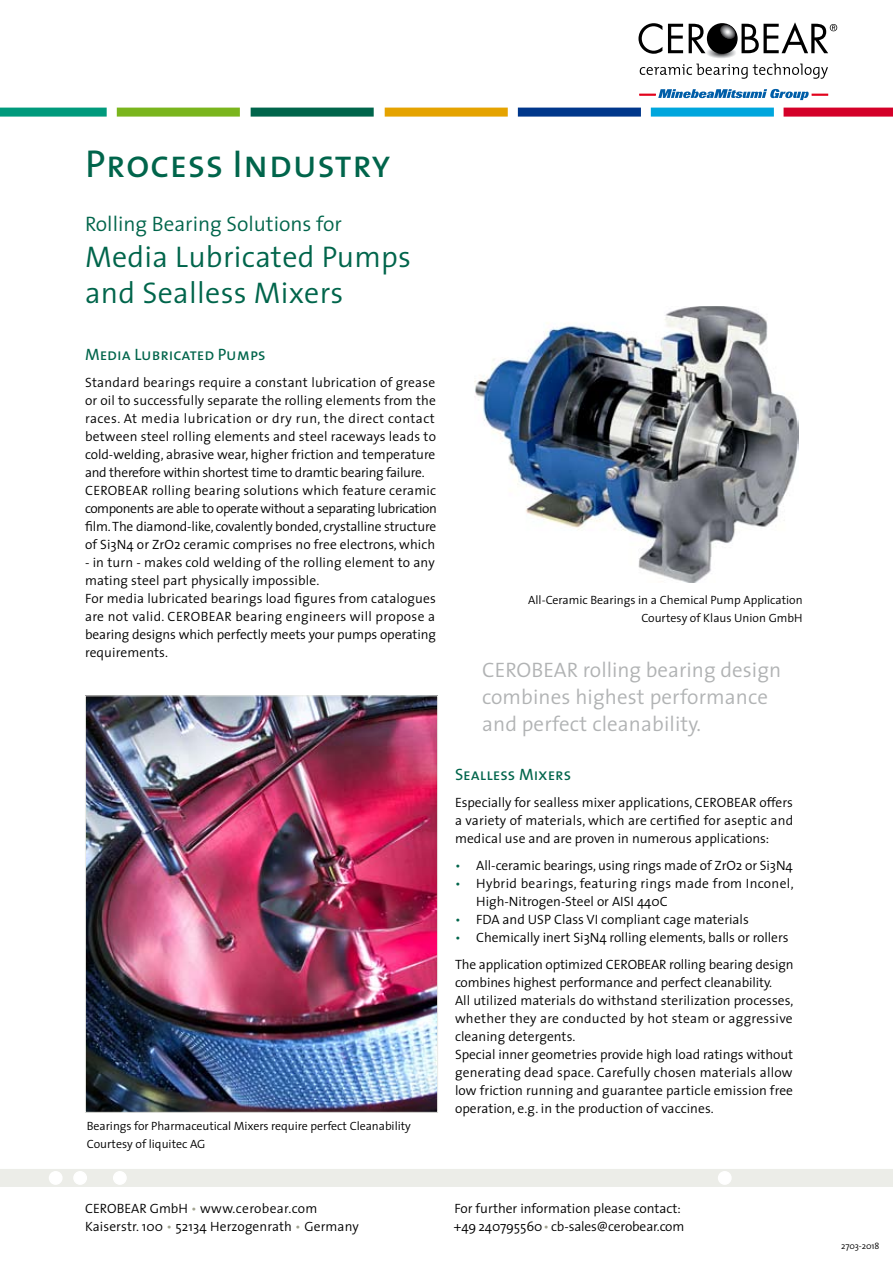
<style>
.page{position:relative;width:893px;height:1263px;background:#fff}
.page>*{position:absolute;margin:0;border:0;box-sizing:border-box;transform-origin:0 0}
.t1{font:39px "The Sans Caps";letter-spacing:.01em;color:#00654b}
.t2{font:300 30px/36px "The Sans";letter-spacing:.01em;color:#00654b}
.t3{font:300 21px/27px "The Sans";letter-spacing:.005em;color:#b1b3b4}
.t4{font:300 21px "The Sans";color:#00654b}
.t5{font:16.5px "The Sans Caps";color:#00654b}
.t6{font:300 13.5px/18px "The Sans";letter-spacing:.005em;color:#000}
.t7{font:300 13.5px/18px "The Sans";letter-spacing:.025em;color:#000}
.t8{font:300 12px/18px "The Sans";color:#000;text-align:right}
.t9{font:300 9px "The Sans";letter-spacing:-.01em;color:#000}
.s1{color:#00654b}
.s2{color:#a1a28f}
</style>
<div class="page">
<img style="left:474px;top:306px;width:324px;height:276px">
<div style="left:0;top:1169px;width:893px;height:18px;background:#ecede8"></div>
<div style="left:50px;top:1172px;width:12px;height:12px;background:#fff;border-radius:50%"></div>
<div style="left:49px;top:1171px;width:14px;height:14px;border:2px solid #fff;border-radius:50%"></div>
<div style="left:74px;top:1172px;width:12px;height:12px;background:#fff;border-radius:50%"></div>
<div style="left:73px;top:1171px;width:14px;height:14px;border:2px solid #fff;border-radius:50%"></div>
<div style="left:114px;top:1172px;width:12px;height:12px;background:#fff;border-radius:50%"></div>
<div style="left:113px;top:1171px;width:14px;height:14px;border:2px solid #fff;border-radius:50%"></div>
<div style="left:719px;top:1172px;width:12px;height:12px;background:#fff;border-radius:50%"></div>
<div style="left:718px;top:1171px;width:14px;height:14px;border:2px solid #fff;border-radius:50%"></div>
<img style="left:87px;top:697px;width:349px;height:414px">
<div style="left:85px;top:695px;width:353px;height:418px;border:1px solid #ecede8"></div>
<div style="left:0;top:108px;width:107px;height:9px;background:#009a7c"></div>
<div style="left:117px;top:108px;width:123px;height:9px;background:#7ab51d"></div>
<div style="left:251px;top:108px;width:123px;height:9px;background:#00654b"></div>
<div style="left:518px;top:108px;width:123px;height:9px;background:#00378b"></div>
<div style="left:651px;top:108px;width:123px;height:9px;background:#00a6dd"></div>
<div style="left:784px;top:108px;width:109px;height:9px;background:#d40028"></div>
<div style="left:385px;top:108px;width:123px;height:9px;background:#e5a300"></div>
<svg style="left:638px;top:23px;width:24px;height:31px"></svg>
<svg style="left:668px;top:24px;width:15px;height:29px"></svg>
<svg style="left:689px;top:24px;width:16px;height:29px"></svg>
<svg style="left:640px;top:64px;width:188px;height:15px"></svg>
<svg style="left:640px;top:89px;width:188px;height:11px"></svg>
<div style="left:706px;top:47px;width:30px;height:11px;background:#f3f4f4;border-radius:50%"></div>
<div style="left:707px;top:47px;width:29px;height:11px;background:#ebebec;border-radius:50%"></div>
<div style="left:707px;top:48px;width:29px;height:10px;background:#e9eaea;border-radius:50%"></div>
<svg style="left:708px;top:48px;width:27px;height:10px"></svg>
<div style="left:709px;top:48px;width:25px;height:9px;background:#c9cacc;border-radius:50%"></div>
<svg style="left:711px;top:49px;width:21px;height:8px"></svg>
<div style="left:711px;top:49px;width:20px;height:7px;background:#a3a4a6;border-radius:50%"></div>
<div style="left:712px;top:49px;width:18px;height:7px;background:#868788;border-radius:50%"></div>
<div style="left:713px;top:50px;width:17px;height:6px;background:#9a9c9d;border-radius:50%"></div>
<div style="left:713px;top:50px;width:16px;height:6px;background:#949697;border-radius:50%"></div>
<div style="left:714px;top:50px;width:15px;height:6px;background:#828385;border-radius:50%"></div>
<div style="left:714px;top:50px;width:15px;height:5px;background:#737476;border-radius:50%"></div>
<div style="left:707px;top:23px;width:31px;height:31px;background:#000;border-radius:50%"></div>
<svg style="left:717px;top:22px;width:120px;height:32px"></svg>
<h1 class="t1" style="left:85px;top:132px;width:307px">Process Industry</h1>
<h3 class="t4" style="left:85px;top:207px;width:258px">Rolling Bearing Solutions for</h3>
<h2 class="t2" style="left:85px;top:238px;width:328px">Media Lubricated Pumps and Sealless Mixers</h2>
<p class="t5" style="left:85px;top:340px;width:182px">Media Lubricated Pumps</p>
<p class="t6" style="left:85px;top:373px;width:353px">Standard bearings require a constant lubrication of grease or oil to successfully separate the rolling elements from the races. At media lubrication or dry run, the direct contact between steel rolling elements and steel raceways leads to cold-welding, abrasive wear, higher friction and temperature and therefore within shortest time to dramtic bearing failure.<br>CEROBEAR rolling bearing solutions which feature ceramic components are able to operate without a separating lubrication film. The diamond-like, covalently bonded, crystalline structure of Si3N4 or ZrO2 ceramic comprises no free electrons, which</p>
<p class="t6" style="left:85px;top:553px;width:352px">- in turn - makes cold welding of the rolling element to any mating steel part physically impossible.<br>For media lubricated bearings load figures from catalogues are not valid. CEROBEAR bearing engineers will propose a bearing designs which perfectly meets your pumps operating requirements.</p>
<p class="t8" style="left:87px;top:1116px;width:325px;text-align:left">Bearings for Pharmaceutical Mixers require perfect Cleanability<br>Courtesy of liquitec AG</p>
<p class="t8" style="left:528px;top:591px;width:276px">All-Ceramic Bearings in a Chemical Pump Application<br>Courtesy of Klaus Union GmbH</p>
<h3 class="t3" style="left:482px;top:656px;width:301px">CEROBEAR rolling bearing design combines highest performance and perfect cleanability.</h3>
<p class="t5" style="left:455px;top:760px;width:118px">Sealless Mixers</p>
<p class="t6" style="left:455px;top:793px;width:340px;text-align:justify">Especially for sealless mixer applications, CEROBEAR offers a variety of materials, which are certified for aseptic and medical use and are proven in numerous applications:</p>
<p class="t6" style="left:455px;top:856px;width:339px"><span class="s1">•</span> All-ceramic bearings, using rings made of ZrO2 or Si3N4</p>
<p class="t7" style="left:476px;top:874px;width:319px;text-indent:-21px"><span class="s1">•</span> Hybrid bearings, featuring rings made from Inconel,<br>High-Nitrogen-Steel or AISI 440C</p>
<p class="t6" style="left:455px;top:910px;width:295px"><span class="s1">•</span> FDA and USP Class VI compliant cage materials</p>
<p class="t6" style="left:455px;top:923px;width:340px;line-height:27px"><span class="s1">•</span> Chemically inert Si3N4 rolling elements, balls or rollers<br>The application optimized CEROBEAR rolling bearing design</p>
<p class="t6" style="left:455px;top:972px;width:340px">combines highest performance and perfect cleanability.<br>All utilized materials do withstand sterilization processes, whether they are conducted by hot steam or aggressive cleaning detergents.<br>Special inner geometries provide high load ratings without generating dead space. Carefully chosen materials allow low friction running and guarantee particle emission free operation, e.g. in the production of vaccines.</p>
<p class="t6" style="left:85px;top:1199px;width:234px">CEROBEAR GmbH <span class="s2">•</span> www.cerobear.com</p>
<p class="t6" style="left:455px;top:1199px;width:228px">For further information please contact:</p>
<p class="t6" style="left:85px;top:1217px;width:275px">Kaiserstr. 100 <span class="s2">•</span> 52134 Herzogenrath <span class="s2">•</span> Germany</p>
<p class="t6" style="left:454px;top:1217px;width:232px">+49 240795560 <span class="s2">•</span> cb-sales@cerobear.com</p>
<p class="t9" style="left:841px;top:1239px;width:40px">2703-2018</p>
</div>
